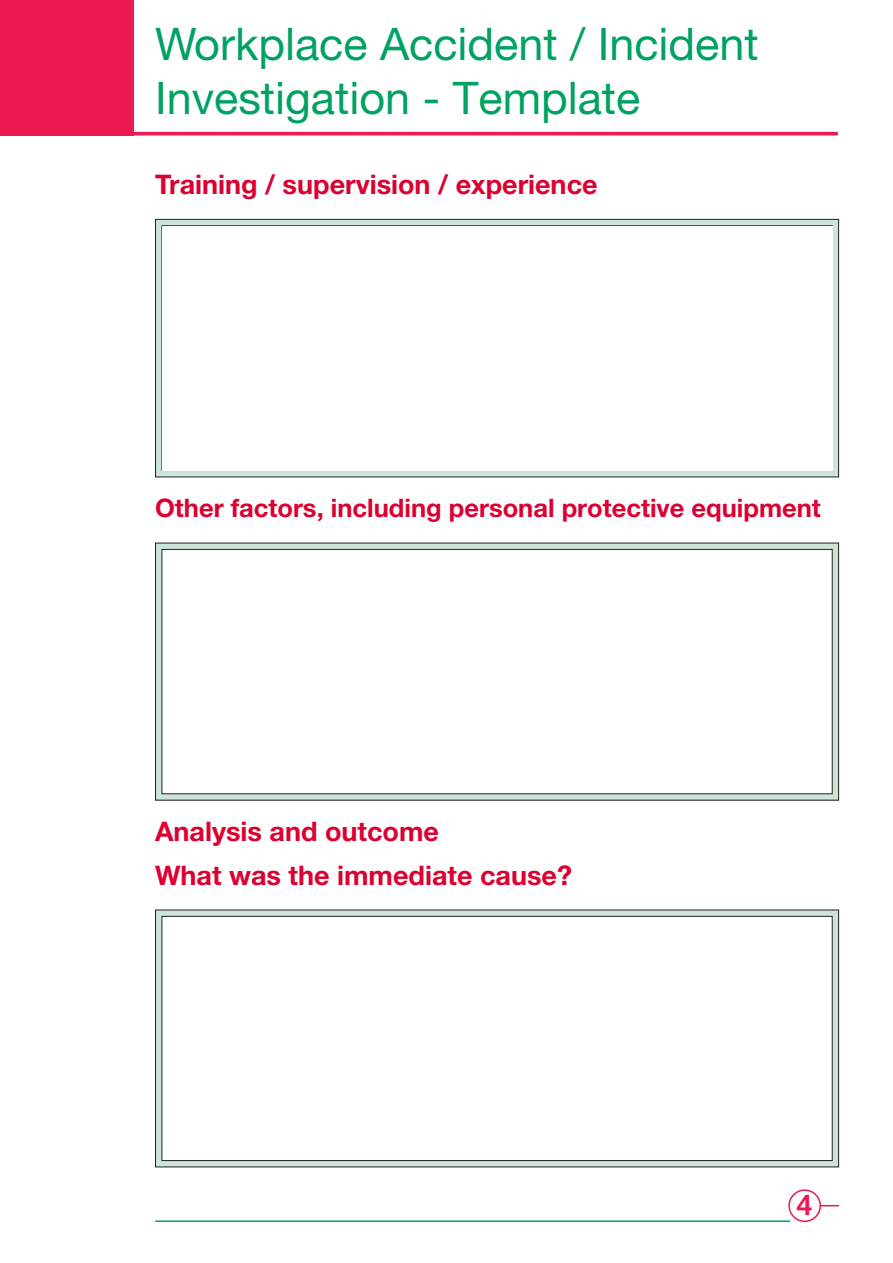
<style>
.page{position:relative;width:893px;height:1263px;background:#fff}
.page>*{position:absolute;margin:0;border:0;box-sizing:border-box;transform-origin:0 0}
.t1{font:45px/54px "Helvetica Neue LT Std";color:#00a261}
.t2{font:700 30px "Gautami";color:#ec174f}
.t3{font:700 27px/43.5px "Helvetica Neue LT Std";color:#dc0031}
.t4{font:700 25.5px "Helvetica Neue LT Std";color:#dc0031}
</style>
<div class="page">
<hr style="left:133px;top:132px;width:705px;height:3px;background:#eb1a50">
<div style="left:0;top:0;width:133px;height:135px;background:#eb1a50"></div>
<svg style="left:156px;top:219px;width:683px;height:258px;background:#c0d6cb"></svg>
<div style="left:155px;top:219px;width:684px;height:258px;border:1px solid #231f20"></div>
<svg style="left:821px;top:1205px;width:18px;height:1px"></svg>
<hr style="left:155px;top:1220px;width:635px;height:2px;background:#00a261">
<div style="left:162px;top:226px;width:670px;height:244px;background:#fff"></div>
<div style="left:156px;top:543px;width:683px;height:257px;background:#cbe5d8"></div>
<div style="left:162px;top:549px;width:670px;height:245px;background:#fff"></div>
<div style="left:156px;top:910px;width:683px;height:257px;background:#cbe5d8"></div>
<div style="left:162px;top:916px;width:670px;height:244px;background:#fff"></div>
<div style="left:162px;top:549px;width:671px;height:245px;border:1px solid #231f20"></div>
<div style="left:162px;top:916px;width:671px;height:245px;border:1px solid #231f20"></div>
<div style="left:788px;top:1189px;width:33px;height:33px;border:2px solid #eb1a50;border-radius:50%"></div>
<h1 class="t1" style="left:155px;top:16px;width:605px">Workplace Accident / Incident<br>Investigation - Template</h1>
<h2 class="t3" style="left:155px;top:162px;width:444px">Training / supervision / experience</h2>
<h2 class="t4" style="left:155px;top:492px;width:667px">Other factors, including personal protective equipment</h2>
<h2 class="t3" style="left:155px;top:809px;width:418px">Analysis and outcome<br>What was the immediate cause?</h2>
<p class="t2" style="left:796px;top:1187px;width:18px">4</p>
</div>
